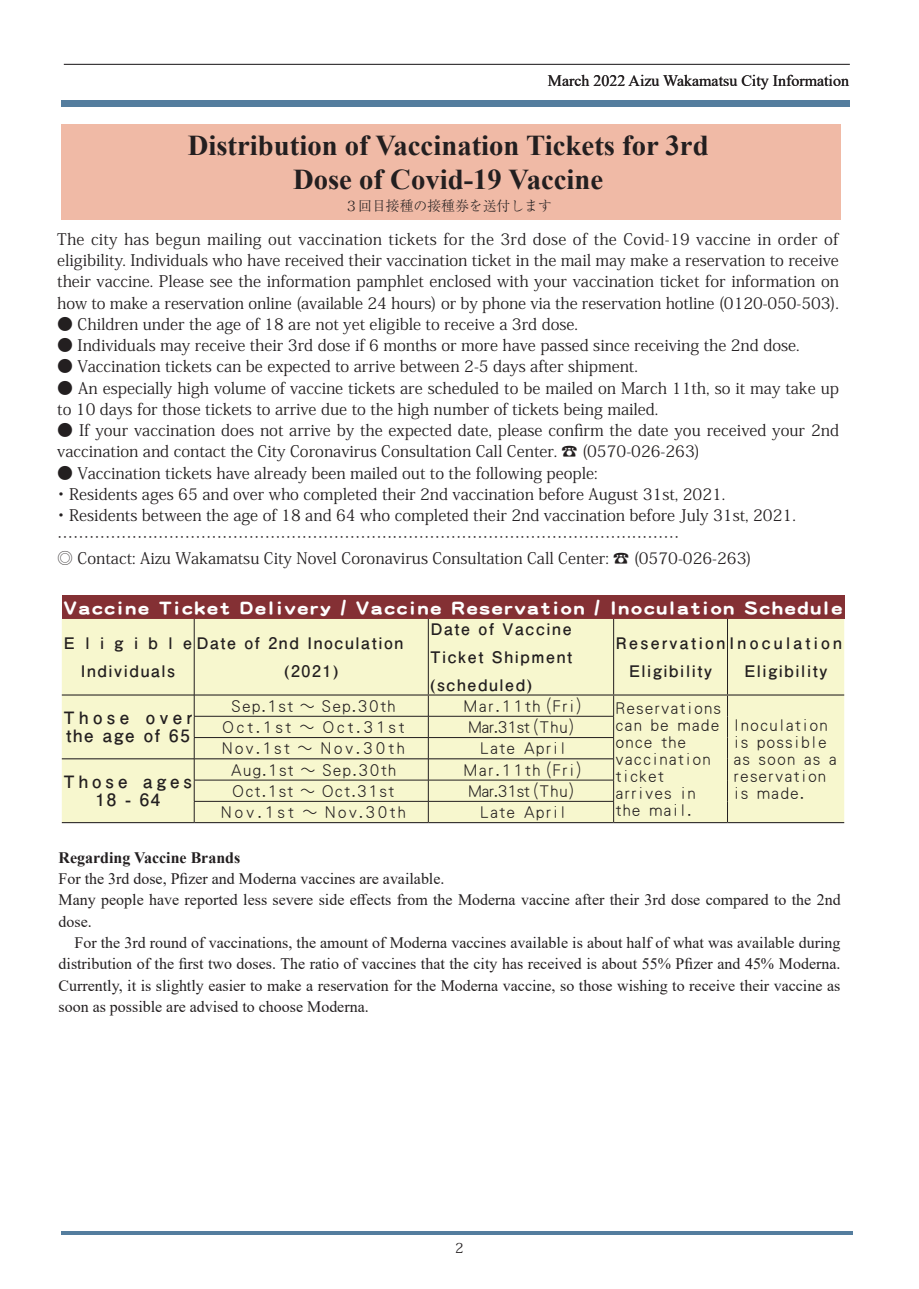
<style>
.page{position:relative;width:919px;height:1289px;background:#fff}
.page>*{position:absolute;margin:0;border:0;box-sizing:border-box;transform-origin:0 0}
.t1{font:700 28.65px/34px "Times New Roman";color:#231f20;text-align:center}
.t2{font:19.2px "DF Maru Gothic Std W9";letter-spacing:.095em;color:#fff}
.t3{font:16.95px/17px "DF Gothic P Std W3";letter-spacing:.1em;color:#231f20}
.t4{font:16.95px "DF Gothic P Std W3";letter-spacing:.18em;color:#231f20}
.t5{font:16.95px "DF Gothic P Std W3";letter-spacing:.125em;color:#231f20}
.t6{font:16.95px "DF Gothic P Std W3";color:#231f20}
.t7{font:700 16.95px/18px "Futo Go B101 Pro";letter-spacing:.26em;color:#231f20}
.t8{font:16.95px "DF Gothic P Std W3";letter-spacing:.15em;color:#231f20}
.t9{font:700 16.95px/18px "Futo Go B101 Pro";letter-spacing:.235em;color:#231f20;text-align:center}
.t10{font:15.9px/21.3px "Koz Min Pr 6 N";color:#231f20}
.t11{font:15.9px/21.3px "Times New Roman";color:#231f20}
.t12{font:700 15.9px/27.9px "Futo Go B101 Pro";letter-spacing:.1em;color:#231f20}
.t13{font:700 15.9px/27.9px "Futo Go B101 Pro";letter-spacing:.15em;color:#231f20}
.t14{font:700 15.9px "Times New Roman";color:#231f20}
.t15{font:300 13.8px "Ryumin Pro";color:#231f20}
.t16{font:13.8px "Koz Min Pr 6 N";color:#231f20}
</style>
<div class="page">
<hr style="left:61px;top:1231px;width:791px;height:4px;background:#547d9e">
<div style="left:61px;top:101px;width:788px;height:6px;background:#547d9e"></div>
<hr style="left:64px;top:64px;width:785px;height:1px;background:#231f20">
<div style="left:61px;top:124px;width:779px;height:96px;background:#f0baa6"></div>
<div style="left:62px;top:595px;width:782px;height:24px;background:#843034"></div>
<div style="left:62px;top:619px;width:782px;height:203px;background:#f7f7ce"></div>
<hr style="left:62px;top:758px;width:132px;height:1px;background:#231f20">
<hr style="left:194px;top:758px;width:234px;height:1px;background:#231f20">
<hr style="left:428px;top:758px;width:185px;height:1px;background:#231f20">
<hr style="left:613px;top:619px;width:1px;height:75px;background:#231f20">
<hr style="left:727px;top:619px;width:1px;height:75px;background:#231f20">
<svg style="left:727px;top:695px;width:1px;height:127px"></svg>
<hr style="left:428px;top:619px;width:1px;height:75px;background:#231f20">
<svg style="left:428px;top:695px;width:1px;height:127px"></svg>
<hr style="left:62px;top:694px;width:132px;height:1px;background:#231f20">
<hr style="left:194px;top:694px;width:234px;height:1px;background:#231f20">
<hr style="left:428px;top:694px;width:185px;height:1px;background:#231f20">
<hr style="left:613px;top:694px;width:114px;height:1px;background:#231f20">
<hr style="left:727px;top:694px;width:117px;height:1px;background:#231f20">
<hr style="left:194px;top:716px;width:234px;height:1px;background:#231f20">
<hr style="left:428px;top:716px;width:185px;height:1px;background:#231f20">
<hr style="left:194px;top:737px;width:234px;height:1px;background:#231f20">
<hr style="left:428px;top:737px;width:185px;height:1px;background:#231f20">
<svg style="left:613px;top:695px;width:1px;height:127px"></svg>
<hr style="left:194px;top:779px;width:234px;height:1px;background:#231f20">
<hr style="left:428px;top:779px;width:185px;height:1px;background:#231f20">
<hr style="left:194px;top:801px;width:234px;height:1px;background:#231f20">
<hr style="left:428px;top:801px;width:185px;height:1px;background:#231f20">
<hr style="left:613px;top:822px;width:114px;height:1px;background:#231f20">
<hr style="left:727px;top:822px;width:117px;height:1px;background:#231f20">
<hr style="left:62px;top:822px;width:132px;height:1px;background:#231f20">
<hr style="left:194px;top:822px;width:234px;height:1px;background:#231f20">
<hr style="left:428px;top:822px;width:185px;height:1px;background:#231f20">
<hr style="left:194px;top:619px;width:1px;height:76px;background:#231f20">
<svg style="left:194px;top:695px;width:1px;height:127px"></svg>
<p class="t11" style="left:548px;top:70px;width:302px">March 2022 Aizu Wakamatsu City Information</p>
<h1 class="t1" style="left:188px;top:127px;width:522px">Distribution of Vaccination Tickets for 3rd<br>Dose of Covid-19 Vaccine</h1>
<p class="t15" style="left:344px;top:195px;width:209px">３回目接種の接種券を送付します</p>
<p class="t10" style="left:57px;top:229px;width:783px;text-align:justify">The city has begun mailing out vaccination tickets for the 3rd dose of the Covid-19 vaccine in order of eligibility. Individuals who have received their vaccination ticket in the mail may make a reservation to receive their vaccine. Please see the information pamphlet enclosed with your vaccination ticket for information on how to make a reservation online (available 24 hours) or by phone via the reservation hotline (0120-050-503).</p>
<p class="t10" style="left:57px;top:314px;width:522px">● Children under the age of 18 are not yet eligible to receive a 3rd dose.</p>
<p class="t10" style="left:57px;top:335px;width:744px">● Individuals may receive their 3rd dose if 6 months or more have passed since receiving the 2nd dose.</p>
<p class="t10" style="left:57px;top:356px;width:582px">● Vaccination tickets can be expected to arrive between 2-5 days after shipment.</p>
<p class="t10" style="left:57px;top:377px;width:783px">● An especially high volume of vaccine tickets are scheduled to be mailed on March 11th, so it may take up to 10 days for those tickets to arrive due to the high number of tickets being mailed.</p>
<p class="t10" style="left:57px;top:420px;width:783px">● If your vaccination does not arrive by the expected date, please confirm the date you received your 2nd vaccination and contact the City Coronavirus Consultation Call Center. ☎ (0570-026-263)</p>
<p class="t10" style="left:53px;top:462px;width:744px">● Vaccination tickets have already been mailed out to the following people:<br>・Residents ages 65 and over who completed their 2nd vaccination before August 31st, 2021.・Residents between the age of 18 and 64 who completed their 2nd vaccination before July 31st, 2021. ………………………………………………………………………………………………………<br>◎ Contact: Aizu Wakamatsu City Novel Coronavirus Consultation Call Center: ☎ (0570-026-263)</p>
<p class="t2" style="left:64px;top:597px;width:779px">Vaccine Ticket Delivery / Vaccine Reservation / Inoculation Schedule</p>
<p class="t12" style="left:81px;top:627px;width:324px;text-indent:-17px">E l i g i b l e Date of 2nd Inoculation<br>Individuals</p>
<p class="t12" style="left:430px;top:613px;width:143px;text-align:justify">Date of Vaccine Ticket Shipment (scheduled)</p>
<p class="t13" style="left:629px;top:627px;width:214px;text-indent:-13px">ReservationInoculation<br>Eligibility</p>
<p class="t12" style="left:284px;top:655px;width:55px">(2021)</p>
<p class="t12" style="left:744px;top:655px;width:84px">Eligibility</p>
<p class="t7" style="left:64px;top:706px;width:130px">Those over the age of 65</p>
<p class="t9" style="left:64px;top:770px;width:130px">Those ages<br>18 - 64</p>
<p class="t3" style="left:231px;top:697px;width:165px">Sep.1st ～ Sep.30th</p>
<p class="t5" style="left:463px;top:696px;width:131px">Mar.11th（Fri）</p>
<p class="t3" style="left:615px;top:699px;width:106px">Reservations can be made once the vaccination ticket arrives in the mail.</p>
<p class="t4" style="left:222px;top:717px;width:183px">Oct.1st ～ Oct.31st</p>
<p class="t6" style="left:468px;top:717px;width:119px">Mar.31st（Thu）</p>
<p class="t4" style="left:222px;top:739px;width:184px">Nov.1st ～ Nov.30th</p>
<p class="t3" style="left:480px;top:739px;width:87px">Late April</p>
<p class="t3" style="left:231px;top:760px;width:166px">Aug.1st ～ Sep.30th</p>
<p class="t5" style="left:463px;top:760px;width:131px">Mar.11th（Fri）</p>
<p class="t3" style="left:233px;top:782px;width:163px">Oct.1st ～ Oct.31st</p>
<p class="t6" style="left:468px;top:781px;width:119px">Mar.31st（Thu）</p>
<p class="t8" style="left:221px;top:802px;width:186px">Nov.1st ～ Nov.30th</p>
<p class="t3" style="left:480px;top:803px;width:87px">Late April</p>
<p class="t3" style="left:733px;top:716px;width:104px">Inoculation is possible as soon as a reservation is made.</p>
<p class="t14" style="left:59px;top:846px;width:183px">Regarding Vaccine Brands</p>
<p class="t11" style="left:59px;top:867px;width:783px">For the 3rd dose, Pfizer and Moderna vaccines are available.<br>Many people have reported less severe side effects from the Moderna vaccine after their 3rd dose compared to the 2nd dose.</p>
<p class="t11" style="left:59px;top:931px;width:783px;text-align:justify;text-indent:16px">For the 3rd round of vaccinations, the amount of Moderna vaccines available is about half of what was available during distribution of the first two doses. The ratio of vaccines that the city has received is about 55% Pfizer and 45% Moderna.<br>Currently, it is slightly easier to make a reservation for the Moderna vaccine, so those wishing to receive their vaccine as soon as possible are advised to choose Moderna.</p>
<p class="t16" style="left:455px;top:1240px;width:10px">2</p>
</div>
